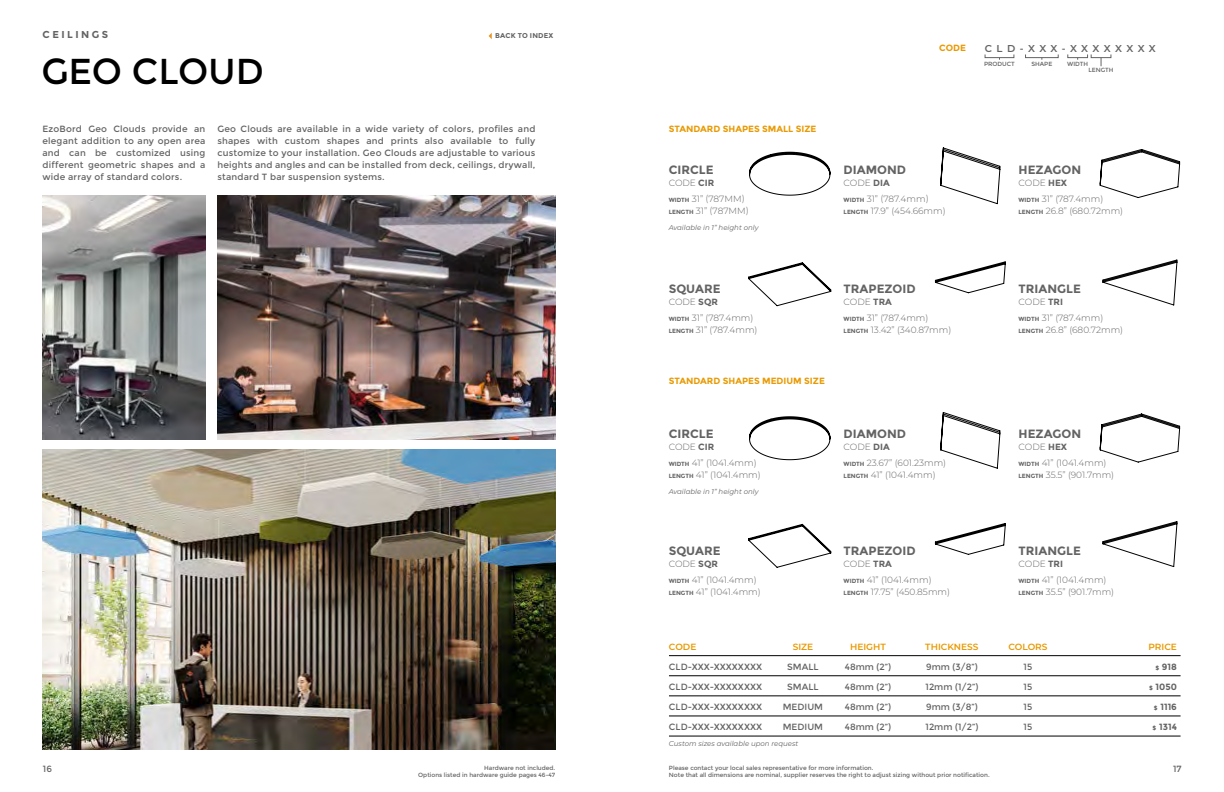
<style>
.page{position:relative;width:1224px;height:792px;background:#fff}
.page>*{position:absolute;margin:0;border:0;box-sizing:border-box;transform-origin:0 0}
.t1{font:36px "Montserrat";color:#000}
.t2{font:700 12px "Montserrat";color:#646363}
.t3{font:600 10px "Montserrat";letter-spacing:.435em;color:#646363}
.t4{font:700 10px "Montserrat";letter-spacing:.25em;color:#646363}
.t5{font:9px/12px "Montserrat";color:#646363;text-align:justify}
.t6{font:300 9px/16px "Montserrat";color:#646363}
.t7{font:700 9px "Montserrat";color:#e99900}
.t8{font:600 9px "Montserrat";color:#e99900}
.t9{font:700 9px "Montserrat";color:#646363}
.t10{font:italic 7px "Montserrat";color:#646363}
.t11{font:700 7px "Montserrat";letter-spacing:.02em;color:#646363}
.t12{font:6px/7.2px "Montserrat";color:#646363}
.s1{font-weight:700}
.s2{font-weight:700;font-size:6px}
.s3{font-size:6px}
</style>
<div class="page">
<svg style="left:489px;top:33px;width:3px;height:6px"></svg>
<div style="left:985px;top:54px;width:29px;height:4px;border:1px solid #646363"></div>
<div style="left:1025px;top:54px;width:33px;height:4px;border:1px solid #646363"></div>
<div style="left:1068px;top:54px;width:20px;height:4px;border:1px solid #646363"></div>
<div style="left:1091px;top:54px;width:20px;height:4px;border:1px solid #646363"></div>
<svg style="left:1100px;top:149px;width:80px;height:49px"></svg>
<svg style="left:941px;top:148px;width:59px;height:56px"></svg>
<svg style="left:749px;top:152px;width:81px;height:43px"></svg>
<svg style="left:1100px;top:414px;width:80px;height:48px"></svg>
<svg style="left:941px;top:412px;width:59px;height:56px"></svg>
<svg style="left:749px;top:417px;width:81px;height:43px"></svg>
<svg style="left:1103px;top:260px;width:74px;height:45px"></svg>
<svg style="left:935px;top:262px;width:70px;height:31px"></svg>
<svg style="left:749px;top:263px;width:82px;height:43px"></svg>
<svg style="left:1103px;top:521px;width:74px;height:46px"></svg>
<svg style="left:935px;top:523px;width:70px;height:32px"></svg>
<svg style="left:749px;top:524px;width:82px;height:44px"></svg>
<img style="left:43px;top:196px;width:162px;height:243px">
<img style="left:217px;top:196px;width:338px;height:243px">
<img style="left:43px;top:449px;width:512px;height:300px">
<hr style="left:669px;top:696px;width:512px;height:1px;background:#000">
<hr style="left:669px;top:655px;width:512px;height:1px;background:#000">
<hr style="left:669px;top:736px;width:512px;height:1px;background:#000">
<hr style="left:669px;top:716px;width:512px;height:1px;background:#000">
<hr style="left:669px;top:676px;width:512px;height:1px;background:#000">
<p class="t4" style="left:43px;top:29px;width:67px">CEILINGS</p>
<h1 class="t1" style="left:41px;top:50px;width:224px">GEO CLOUD</h1>
<p class="t11" style="left:495px;top:32px;width:60px">BACK TO INDEX</p>
<p class="t5" style="left:43px;top:123px;width:164px">EzoBord Geo Clouds provide an elegant addition to any open area and can be customized using different geometric shapes and a wide array of standard colors.</p>
<p class="t5" style="left:217px;top:123px;width:320px">Geo Clouds are available in a wide variety of colors, profiles and shapes with custom shapes and prints also available to fully customize to your installation. Geo Clouds are adjustable to various heights and angles and can be installed from deck, ceilings, drywall, standard T bar suspension systems.</p>
<p class="t7" style="left:939px;top:43px;width:28px">CODE</p>
<p class="t3" style="left:985px;top:42px;width:173px">CLD-XXX-XXXXXXXX</p>
<p class="t12" style="left:984px;top:60px;width:32px">PRODUCT</p>
<p class="t12" style="left:1031px;top:60px;width:22px">SHAPE</p>
<p class="t12" style="left:1067px;top:60px;width:23px">WIDTH</p>
<p class="t12" style="left:1088px;top:66px;width:27px">LENGTH</p>
<p class="t7" style="left:669px;top:123px;width:149px">STANDARD SHAPES SMALL SIZE</p>
<h2 class="t2" style="left:669px;top:162px;width:46px">CIRCLE</h2>
<p class="t6" style="left:669px;top:174px;width:78px">CODE <span class="s1">CIR<br></span><span class="s2">WIDTH</span> 31” (787MM)</p>
<p class="t6" style="left:669px;top:202px;width:82px"><span class="s2">LENGTH</span> 31” (787MM)</p>
<p class="t10" style="left:669px;top:222px;width:91px">Available in 1” height only</p>
<h2 class="t2" style="left:844px;top:162px;width:64px">DIAMOND</h2>
<p class="t6" style="left:844px;top:174px;width:87px">CODE <span class="s1">DIA<br></span><span class="s2">WIDTH</span> 31” (787.4mm)</p>
<p class="t6" style="left:844px;top:202px;width:104px"><span class="s2">LENGTH</span> 17.9” (454.66mm)</p>
<h2 class="t2" style="left:669px;top:282px;width:53px">SQUARE</h2>
<p class="t6" style="left:669px;top:294px;width:86px">CODE <span class="s1">SQR<br></span><span class="s2">WIDTH</span> 31” (787.4mm)</p>
<p class="t6" style="left:669px;top:322px;width:90px"><span class="s2">LENGTH</span> 31” (787.4mm)</p>
<p class="t7" style="left:669px;top:375px;width:158px">STANDARD SHAPES MEDIUM SIZE</p>
<h2 class="t2" style="left:669px;top:427px;width:46px">CIRCLE</h2>
<p class="t6" style="left:669px;top:439px;width:89px">CODE <span class="s1">CIR<br></span><span class="s2">WIDTH</span> 41” (1041.4mm)</p>
<p class="t6" style="left:669px;top:467px;width:94px"><span class="s2">LENGTH</span> 41” (1041.4mm)</p>
<p class="t10" style="left:669px;top:487px;width:91px">Available in 1” height only</p>
<h2 class="t2" style="left:844px;top:282px;width:74px">TRAPEZOID</h2>
<p class="t6" style="left:844px;top:294px;width:86px">CODE <span class="s1">TRA<br></span><span class="s2">WIDTH</span> 31” (787.4mm)</p>
<p class="t6" style="left:844px;top:322px;width:109px"><span class="s2">LENGTH</span> 13.42” (340.87mm)</p>
<h2 class="t2" style="left:844px;top:427px;width:64px">DIAMOND</h2>
<p class="t6" style="left:844px;top:439px;width:104px">CODE <span class="s1">DIA<br></span><span class="s2">WIDTH</span> 23.67” (601.23mm)</p>
<p class="t6" style="left:844px;top:467px;width:94px"><span class="s2">LENGTH</span> 41” (1041.4mm)</p>
<h2 class="t2" style="left:669px;top:543px;width:53px">SQUARE</h2>
<p class="t6" style="left:669px;top:555px;width:89px">CODE <span class="s1">SQR<br></span><span class="s2">WIDTH</span> 41” (1041.4mm)</p>
<p class="t6" style="left:669px;top:583px;width:94px"><span class="s2">LENGTH</span> 41” (1041.4mm)</p>
<h2 class="t2" style="left:844px;top:543px;width:74px">TRAPEZOID</h2>
<p class="t6" style="left:844px;top:555px;width:89px">CODE <span class="s1">TRA<br></span><span class="s2">WIDTH</span> 41” (1041.4mm)</p>
<p class="t6" style="left:844px;top:583px;width:108px"><span class="s2">LENGTH</span> 17.75” (450.85mm)</p>
<h2 class="t2" style="left:1019px;top:162px;width:64px">HEZAGON</h2>
<p class="t6" style="left:1019px;top:174px;width:86px">CODE <span class="s1">HEX<br></span><span class="s2">WIDTH</span> 31” (787.4mm)</p>
<p class="t6" style="left:1019px;top:202px;width:106px"><span class="s2">LENGTH</span> 26.8” (680.72mm)</p>
<h2 class="t2" style="left:1019px;top:282px;width:64px">TRIANGLE</h2>
<p class="t6" style="left:1019px;top:294px;width:86px">CODE <span class="s1">TRI<br></span><span class="s2">WIDTH</span> 31” (787.4mm)</p>
<p class="t6" style="left:1019px;top:322px;width:106px"><span class="s2">LENGTH</span> 26.8” (680.72mm)</p>
<h2 class="t2" style="left:1019px;top:427px;width:64px">HEZAGON</h2>
<p class="t6" style="left:1019px;top:439px;width:89px">CODE <span class="s1">HEX<br></span><span class="s2">WIDTH</span> 41” (1041.4mm)</p>
<p class="t6" style="left:1019px;top:467px;width:97px"><span class="s2">LENGTH</span> 35.5” (901.7mm)</p>
<h2 class="t2" style="left:1019px;top:543px;width:64px">TRIANGLE</h2>
<p class="t6" style="left:1019px;top:555px;width:89px">CODE <span class="s1">TRI<br></span><span class="s2">WIDTH</span> 41” (1041.4mm)</p>
<p class="t6" style="left:1019px;top:583px;width:97px"><span class="s2">LENGTH</span> 35.5” (901.7mm)</p>
<p class="t8" style="left:669px;top:640px;width:29px">CODE</p>
<p class="t8" style="left:793px;top:640px;width:22px">SIZE</p>
<p class="t8" style="left:850px;top:640px;width:37px">HEIGHT</p>
<p class="t8" style="left:925px;top:640px;width:55px">THICKNESS</p>
<p class="t8" style="left:1008px;top:640px;width:41px">COLORS</p>
<p class="t8" style="left:1149px;top:640px;width:30px">PRICE</p>
<p class="t5" style="left:669px;top:661px;width:95px">CLD-XXX-XXXXXXXX</p>
<p class="t5" style="left:787px;top:661px;width:33px">SMALL</p>
<p class="t5" style="left:845px;top:661px;width:48px">48mm (2”)</p>
<p class="t5" style="left:926px;top:661px;width:53px">9mm (3/8”)</p>
<p class="t5" style="left:1024px;top:661px;width:10px">15</p>
<p class="t9" style="left:1155px;top:661px;width:23px"><span class="s3">$</span> 918</p>
<p class="t5" style="left:669px;top:681px;width:95px">CLD-XXX-XXXXXXXX</p>
<p class="t5" style="left:787px;top:681px;width:33px">SMALL</p>
<p class="t5" style="left:845px;top:681px;width:48px">48mm (2”)</p>
<p class="t5" style="left:926px;top:681px;width:54px">12mm (1/2”)</p>
<p class="t5" style="left:1024px;top:681px;width:10px">15</p>
<p class="t9" style="left:1149px;top:681px;width:29px"><span class="s3">$</span> 1050</p>
<p class="t5" style="left:669px;top:701px;width:95px">CLD-XXX-XXXXXXXX</p>
<p class="t5" style="left:783px;top:701px;width:42px">MEDIUM</p>
<p class="t5" style="left:845px;top:701px;width:48px">48mm (2”)</p>
<p class="t5" style="left:926px;top:701px;width:53px">9mm (3/8”)</p>
<p class="t5" style="left:1024px;top:701px;width:10px">15</p>
<p class="t9" style="left:1154px;top:701px;width:25px"><span class="s3">$</span> 1116</p>
<p class="t5" style="left:669px;top:721px;width:95px">CLD-XXX-XXXXXXXX</p>
<p class="t5" style="left:783px;top:721px;width:42px">MEDIUM</p>
<p class="t5" style="left:845px;top:721px;width:48px">48mm (2”)</p>
<p class="t5" style="left:926px;top:721px;width:54px">12mm (1/2”)</p>
<p class="t5" style="left:1024px;top:721px;width:10px">15</p>
<p class="t9" style="left:1153px;top:721px;width:26px"><span class="s3">$</span> 1314</p>
<p class="t10" style="left:669px;top:738px;width:131px">Custom sizes available upon request</p>
<p class="t12" style="left:418px;top:764px;width:139px;text-align:right">Hardware not included.<br>Options listed in hardware guide pages 46-47</p>
<p class="t12" style="left:669px;top:764px;width:322px">Please contact your local sales representative for more information.<br>Note that all dimensions are nominal, supplier reserves the right to adjust sizing without prior notification.</p>
<p class="t5" style="left:43px;top:763px;width:11px">16</p>
<p class="t5" style="left:1173px;top:763px;width:10px">17</p>
</div>
